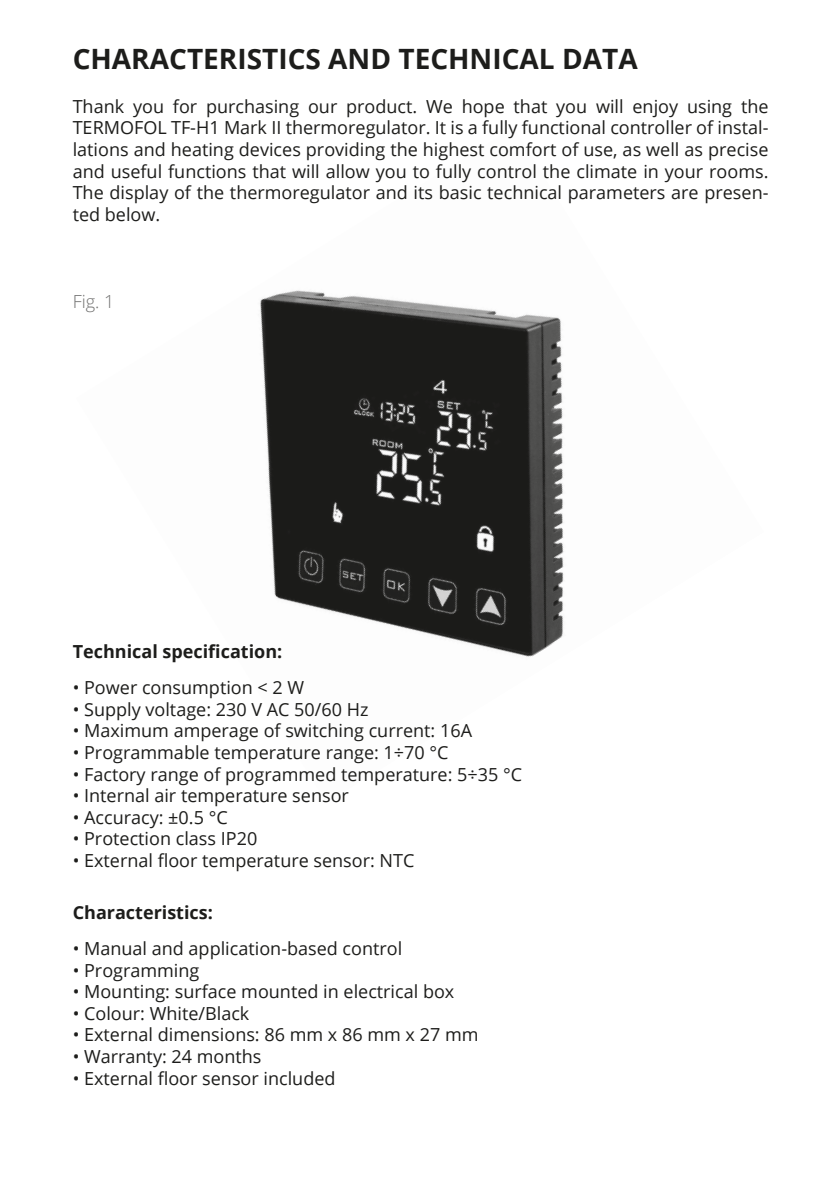
<style>
.page{position:relative;width:840px;height:1191px;background:#fff}
.page>*{position:absolute;margin:0;border:0;box-sizing:border-box;transform-origin:0 0}
.t1{font:700 28px "Open Sans";color:#1d1d1b}
.t2{font:18px/21.6px "Open Sans";color:#1d1d1b;text-align:justify}
.t3{font:700 18px "Open Sans";color:#1d1d1b}
.t4{font:300 18px "Open Sans";color:#70706f}
</style>
<div class="page">
<img style="left:260px;top:290px;width:304px;height:367px">
<h1 class="t1" style="left:73px;top:39px;width:566px">CHARACTERISTICS AND TECHNICAL DATA</h1>
<p class="t2" style="left:73px;top:95px;width:697px">Thank you for purchasing our product. We hope that you will enjoy using the TERMOFOL TF-H1 Mark II thermoregulator. It is a fully functional controller of instal&shy;lations and heating devices providing the highest comfort of use, as well as precise and useful functions that will allow you to fully control the climate in your rooms.<br>The display of the thermoregulator and its basic technical parameters are presen&shy;ted below.</p>
<p class="t4" style="left:73px;top:289px;width:43px">Fig. 1</p>
<p class="t3" style="left:73px;top:639px;width:211px">Technical specification:</p>
<p class="t2" style="left:73px;top:676px;width:233px">• Power consumption &lt; 2 W</p>
<p class="t2" style="left:73px;top:698px;width:297px">• Supply voltage: 230 V AC 50/60 Hz</p>
<p class="t2" style="left:73px;top:719px;width:400px">• Maximum amperage of switching current: 16A</p>
<p class="t2" style="left:73px;top:741px;width:377px">• Programmable temperature range: 1÷70 °C</p>
<p class="t2" style="left:73px;top:763px;width:451px">• Factory range of programmed temperature: 5÷35 °C</p>
<p class="t2" style="left:73px;top:784px;width:277px">• Internal air temperature sensor</p>
<p class="t2" style="left:73px;top:806px;width:156px">• Accuracy: ±0.5 °C</p>
<p class="t2" style="left:73px;top:827px;width:186px">• Protection class IP20</p>
<p class="t2" style="left:73px;top:849px;width:343px">• External floor temperature sensor: NTC</p>
<p class="t3" style="left:73px;top:899px;width:142px">Characteristics:</p>
<p class="t2" style="left:73px;top:937px;width:331px">• Manual and application-based control</p>
<p class="t2" style="left:73px;top:959px;width:128px">• Programming</p>
<p class="t2" style="left:73px;top:980px;width:383px">• Mounting: surface mounted in electrical box</p>
<p class="t2" style="left:73px;top:1002px;width:178px">• Colour: White/Black</p>
<p class="t2" style="left:73px;top:1023px;width:407px">• External dimensions: 86 mm x 86 mm x 27 mm</p>
<p class="t2" style="left:73px;top:1045px;width:190px">• Warranty: 24 months</p>
<p class="t2" style="left:73px;top:1067px;width:264px">• External floor sensor included</p>
</div>
